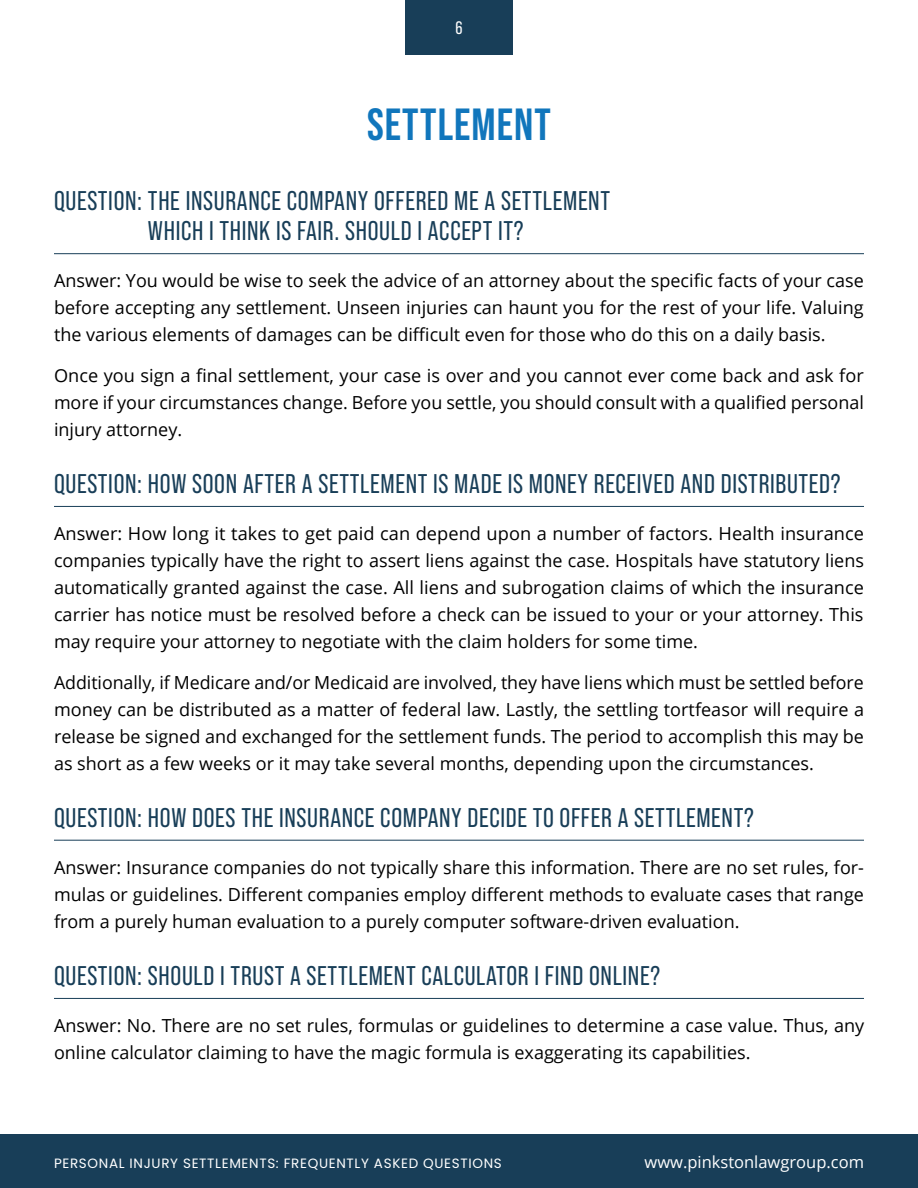
<style>
.page{position:relative;width:918px;height:1188px;background:#fff}
.page>*{position:absolute;margin:0;border:0;box-sizing:border-box;transform-origin:0 0}
.Subsection_Title_Lar{font:700 45px "Bebas Neue Pro";letter-spacing:.025em;color:#1176bc}
.H1_-_Heading_1{font:27px/30px "Bebas Neue Pro";letter-spacing:.025em;color:#183e58;text-align:center}
.P1_1_-_Basic_Paragra{font:18px/27px "Open Sans";color:#000;text-align:justify}
.t1{font:18px "Bebas Neue Pro";color:#fff}
.t2{font:16.5px "Open Sans";color:#fff}
.t3{font:13.5px "Poppins";letter-spacing:.05em;color:#fff}
</style>
<div class="page">
<div style="left:405px;top:0;width:108px;height:54px;background:#183e58"></div>
<div style="left:0;top:1134px;width:918px;height:54px;background:#183e58"></div>
<hr style="left:54px;top:253px;width:810px;height:1px;background:#183e58">
<hr style="left:54px;top:506px;width:810px;height:1px;background:#183e58">
<hr style="left:54px;top:840px;width:810px;height:1px;background:#183e58">
<hr style="left:54px;top:998px;width:810px;height:1px;background:#183e58">
<p class="t1" style="left:455px;top:18px;width:9px">6</p>
<p class="Subsection_Title_Lar" style="left:367px;top:98px;width:185px">SETTLEMENT</p>
<p class="H1_-_Heading_1" style="left:54px;top:186px;width:558px">QUESTION: THE INSURANCE COMPANY OFFERED ME A SETTLEMENT<br>WHICH I THINK IS FAIR. SHOULD I ACCEPT IT?</p>
<p class="P1_1_-_Basic_Paragra" style="left:54px;top:267px;width:811px">Answer: You would be wise to seek the advice of an attorney about the specific facts of your case before accepting any settlement. Unseen injuries can haunt you for the rest of your life. Valuing the various elements of damages can be difficult even for those who do this on a daily basis.</p>
<p class="P1_1_-_Basic_Paragra" style="left:54px;top:361px;width:811px">Once you sign a final settlement, your case is over and you cannot ever come back and ask for more if your circumstances change. Before you settle, you should consult with a qualified personal injury attorney.</p>
<p class="H1_-_Heading_1" style="left:54px;top:468px;width:788px">QUESTION: HOW SOON AFTER A SETTLEMENT IS MADE IS MONEY RECEIVED AND DISTRIBUTED?</p>
<p class="P1_1_-_Basic_Paragra" style="left:54px;top:520px;width:812px">Answer: How long it takes to get paid can depend upon a number of factors. Health insurance companies typically have the right to assert liens against the case. Hospitals have statutory liens automatically granted against the case. All liens and subrogation claims of which the insurance carrier has notice must be resolved before a check can be issued to your or your attorney. This may require your attorney to negotiate with the claim holders for some time.</p>
<p class="P1_1_-_Basic_Paragra" style="left:54px;top:668px;width:812px">Additionally, if Medicare and/or Medicaid are involved, they have liens which must be settled before money can be distributed as a matter of federal law. Lastly, the settling tortfeasor will require a release be signed and exchanged for the settlement funds. The period to accomplish this may be as short as a few weeks or it may take several months, depending upon the circumstances.</p>
<p class="H1_-_Heading_1" style="left:54px;top:802px;width:701px">QUESTION: HOW DOES THE INSURANCE COMPANY DECIDE TO OFFER A SETTLEMENT?</p>
<p class="P1_1_-_Basic_Paragra" style="left:54px;top:853px;width:812px">Answer: Insurance companies do not typically share this information. There are no set rules, for&shy;mulas or guidelines. Different companies employ different methods to evaluate cases that range from a purely human evaluation to a purely computer software-driven evaluation.</p>
<p class="H1_-_Heading_1" style="left:54px;top:960px;width:608px">QUESTION: SHOULD I TRUST A SETTLEMENT CALCULATOR I FIND ONLINE?</p>
<p class="P1_1_-_Basic_Paragra" style="left:54px;top:1012px;width:812px">Answer: No. There are no set rules, formulas or guidelines to determine a case value. Thus, any online calculator claiming to have the magic formula is exaggerating its capabilities.</p>
<p class="t3" style="left:54px;top:1156px;width:449px">PERSONAL INJURY SETTLEMENTS: FREQUENTLY ASKED QUESTIONS</p>
<p class="t2" style="left:645px;top:1151px;width:221px">www.pinkstonlawgroup.com</p>
</div>
